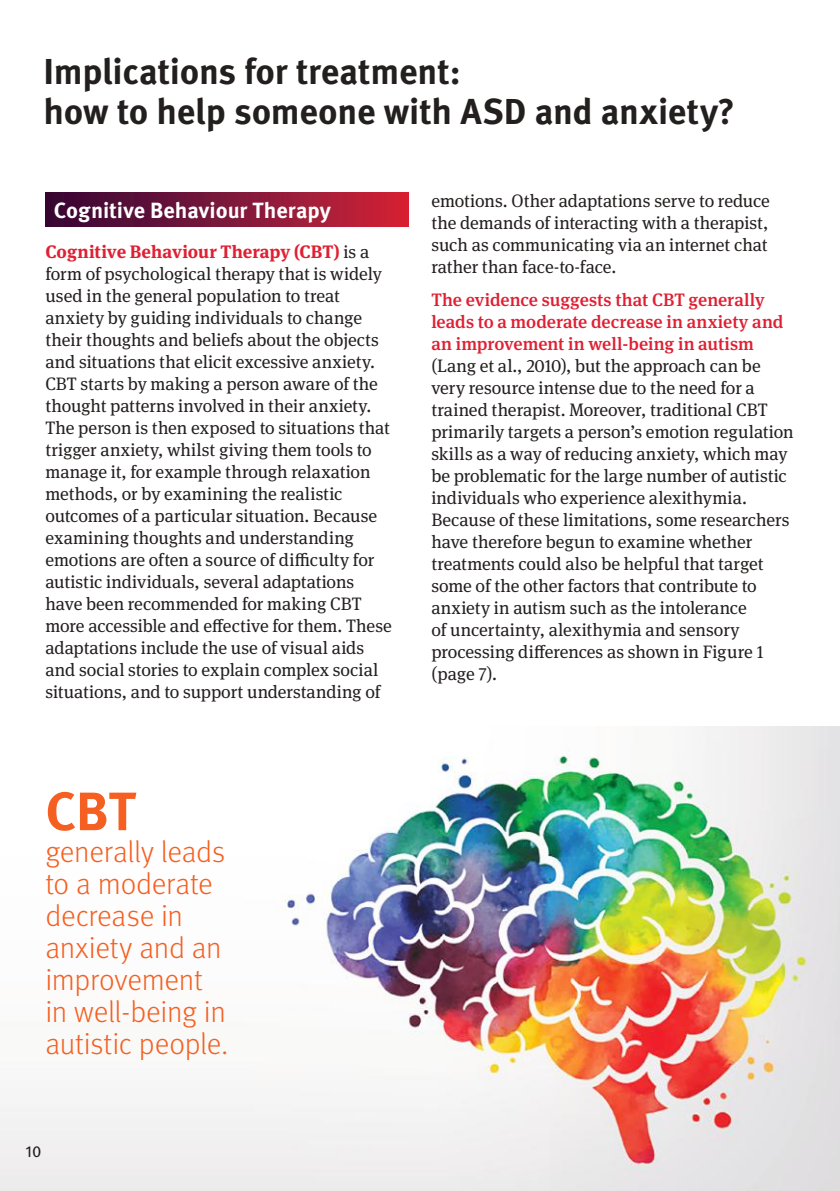
<style>
.page{position:relative;width:840px;height:1191px;background:#fff}
.page>*{position:absolute;margin:0;border:0;box-sizing:border-box;transform-origin:0 0}
.t1{font:700 54px "Meta OT";color:#f55f21}
.t2{font:700 36px/40px "Meta OT";letter-spacing:-.01em;color:#241f1f}
.t3{font:300 30px/32px "Meta OT";letter-spacing:-.01em;color:#f55f21}
.t4{font:700 22px "Meta OT";letter-spacing:-.005em;color:#fff}
.t5{font:18px/22px "Meta Serif OT";color:#241f1f}
.t6{font:500 18px/22px "Meta Serif OT";color:#df2033}
.t7{font:16px "Meta OT";color:#241f1f}
.s1{font-weight:700;color:#df2033}
</style>
<div class="page">
<img style="left:0;top:727px;width:839px;height:464px">
<div style="left:45px;top:193px;width:363px;height:34px;background:linear-gradient(to right,#300738,#cf2439)"></div>
<h2 class="t2" style="left:43px;top:52px;width:692px">Implications for treatment:<br>how to help someone with ASD and anxiety?</h2>
<p class="t4" style="left:54px;top:197px;width:278px">Cognitive Behaviour Therapy</p>
<p class="t5" style="left:45px;top:241px;width:347px"><span class="s1">Cognitive Behaviour Therapy (CBT)</span> is a form of psychological therapy that is widely used in the general population to treat anxiety by guiding individuals to change their thoughts and beliefs about the objects and situations that elicit excessive anxiety.<br>CBT starts by making a person aware of the thought patterns involved in their anxiety.<br>The person is then exposed to situations that trigger anxiety, whilst giving them tools to manage it, for example through relaxation methods, or by examining the realistic outcomes of a particular situation. Because examining thoughts and understanding emotions are often a source of difficulty for autistic individuals, several adaptations have been recommended for making CBT more accessible and effective for them. These adaptations include the use of visual aids and social stories to explain complex social situations, and to support understanding of</p>
<h1 class="t1" style="left:45px;top:779px;width:92px">CBT</h1>
<h3 class="t3" style="left:45px;top:836px;width:184px">generally leads to a moderate decrease in anxiety and an improvement in well-being in autistic people.</h3>
<p class="t7" style="left:26px;top:1142px;width:17px">10</p>
<p class="t5" style="left:431px;top:190px;width:340px">emotions. Other adaptations serve to reduce the demands of interacting with a therapist, such as communicating via an internet chat rather than face-to-face.</p>
<p class="t6" style="left:431px;top:289px;width:353px">The evidence suggests that CBT generally leads to a moderate decrease in anxiety and an improvement in well-being in autism</p>
<p class="t5" style="left:431px;top:355px;width:364px">(Lang et al., 2010), but the approach can be very resource intense due to the need for a trained therapist. Moreover, traditional CBT primarily targets a person’s emotion regulation skills as a way of reducing anxiety, which may be problematic for the large number of autistic individuals who experience alexithymia.<br>Because of these limitations, some researchers have therefore begun to examine whether treatments could also be helpful that target some of the other factors that contribute to anxiety in autism such as the intolerance<br>of uncertainty, alexithymia and sensory processing differences as shown in Figure 1 (page 7).</p>
</div>
